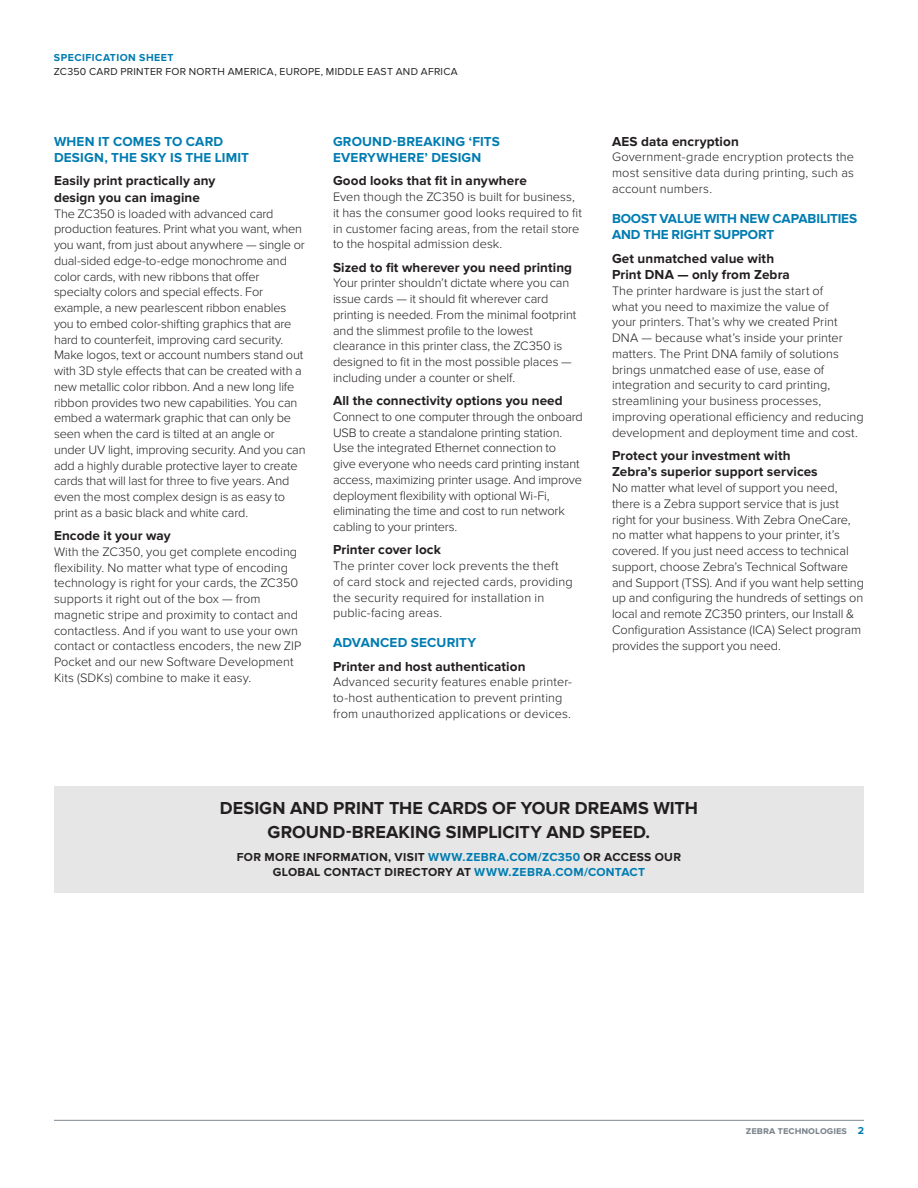
<style>
.page{position:relative;width:918px;height:1188px;background:#fff}
.page>*{position:absolute;margin:0;border:0;box-sizing:border-box;transform-origin:0 0}
.t1{font:700 18px/24px "Proxima Nova";letter-spacing:.005em;color:#231f20;text-align:center}
.t2{font:700 13.5px/16.5px "Proxima Nova";letter-spacing:.01em;color:#231f20}
.t3{font:700 13.5px/16.5px "Proxima Nova";letter-spacing:.01em;color:#007cb1}
.t4{font:700 13.5px/16.5px "Proxima Nova";letter-spacing:-.01em;color:#007cb1}
.t5{font:300 12.75px/15.8px "Proxima Nova";letter-spacing:-.005em;color:#231f20}
.t6{font:700 12px/15.3px "Proxima Nova";letter-spacing:.03em;color:#231f20;text-align:center}
.t7{font:10.5px "Proxima Nova";letter-spacing:.025em;color:#231f20}
.t8{font:700 10.5px "Proxima Nova";color:#7e868d}
.t9{font:700 10.5px "Proxima Nova";letter-spacing:.045em;color:#007cb1}
.s1{color:#007cb1}
</style>
<div class="page">
<hr style="left:54px;top:1120px;width:810px;height:1px;background:#7e868d">
<div style="left:54px;top:786px;width:810px;height:106px;background:#e6e6e7"></div>
<p class="t9" style="left:54px;top:51px;width:121px">SPECIFICATION SHEET</p>
<p class="t7" style="left:54px;top:66px;width:405px">ZC350 CARD PRINTER FOR NORTH AMERICA, EUROPE, MIDDLE EAST AND AFRICA</p>
<p class="t3" style="left:54px;top:133px;width:197px">WHEN IT COMES TO CARD<br>DESIGN, THE SKY IS THE LIMIT</p>
<p class="t2" style="left:54px;top:173px;width:163px">Easily print practically any design you can imagine</p>
<p class="t5" style="left:54px;top:206px;width:253px">The ZC350 is loaded with advanced card production features. Print what you want, when you want, from just about anywhere — single or dual-sided edge-to-edge monochrome and color cards, with new ribbons that offer specialty colors and special effects. For example, a new pearlescent ribbon enables you to embed color-shifting graphics that are hard to counterfeit, improving card security.<br>Make logos, text or account numbers stand out with 3D style effects that can be created with a new metallic color ribbon. And a new long life ribbon provides two new capabilities. You can embed a watermark graphic that can only be seen when the card is tilted at an angle or under UV light, improving security. And you can add a highly durable protective layer to create cards that will last for three to five years. And even the most complex design is as easy to print as a basic black and white card.</p>
<p class="t2" style="left:54px;top:528px;width:118px">Encode it your way</p>
<p class="t5" style="left:54px;top:544px;width:249px">With the ZC350, you get complete encoding flexibility. No matter what type of encoding technology is right for your cards, the ZC350 supports it right out of the box — from magnetic stripe and proximity to contact and contactless. And if you want to use your own contact or contactless encoders, the new ZIP Pocket and our new Software Development Kits (SDKs) combine to make it easy.</p>
<p class="t3" style="left:333px;top:133px;width:169px">GROUND-BREAKING ‘FITS<br>EVERYWHERE’ DESIGN</p>
<p class="t2" style="left:333px;top:173px;width:195px">Good looks that fit in anywhere</p>
<p class="t5" style="left:333px;top:189px;width:250px">Even though the ZC350 is built for business, it has the consumer good looks required to fit in customer facing areas, from the retail store to the hospital admission desk.</p>
<p class="t2" style="left:333px;top:259px;width:241px">Sized to fit wherever you need printing</p>
<p class="t5" style="left:333px;top:275px;width:245px">Your printer shouldn’t dictate where you can issue cards — it should fit wherever card printing is needed. From the minimal footprint and the slimmest profile to the lowest clearance in this printer class, the ZC350 is designed to fit in the most possible places — including under a counter or shelf.</p>
<p class="t2" style="left:333px;top:393px;width:231px">All the connectivity options you need</p>
<p class="t5" style="left:333px;top:409px;width:251px">Connect to one computer through the onboard USB to create a standalone printing station.<br>Use the integrated Ethernet connection to<br>give everyone who needs card printing instant access, maximizing printer usage. And improve deployment flexibility with optional Wi-Fi, eliminating the time and cost to run network cabling to your printers.</p>
<p class="t2" style="left:333px;top:542px;width:109px">Printer cover lock</p>
<p class="t5" style="left:333px;top:558px;width:241px">The printer cover lock prevents the theft<br>of card stock and rejected cards, providing the security required for installation in public-facing areas.</p>
<p class="t3" style="left:333px;top:635px;width:145px">ADVANCED SECURITY</p>
<p class="t2" style="left:333px;top:658px;width:194px">Printer and host authentication</p>
<p class="t5" style="left:333px;top:674px;width:241px">Advanced security features enable printer&shy;to-host authentication to prevent printing from unauthorized applications or devices.</p>
<p class="t2" style="left:612px;top:133px;width:128px">AES data encryption</p>
<p class="t5" style="left:612px;top:149px;width:244px;text-align:justify">Government-grade encryption protects the most sensitive data during printing, such as account numbers.</p>
<p class="t4" style="left:612px;top:210px;width:247px">BOOST VALUE WITH NEW CAPABILITIES<br>AND THE RIGHT SUPPORT</p>
<p class="t2" style="left:612px;top:250px;width:179px">Get unmatched value with<br>Print DNA — only from Zebra</p>
<p class="t5" style="left:612px;top:283px;width:253px">The printer hardware is just the start of<br>what you need to maximize the value of<br>your printers. That’s why we created Print DNA — because what’s inside your printer matters. The Print DNA family of solutions brings unmatched ease of use, ease of integration and security to card printing, streamlining your business processes, improving operational efficiency and reducing development and deployment time and cost.</p>
<p class="t2" style="left:612px;top:447px;width:207px">Protect your investment with<br>Zebra’s superior support services</p>
<p class="t5" style="left:612px;top:480px;width:254px">No matter what level of support you need, there is a Zebra support service that is just right for your business. With Zebra OneCare, no matter what happens to your printer, it’s covered. If you just need access to technical support, choose Zebra’s Technical Software and Support (TSS). And if you want help setting up and configuring the hundreds of settings on local and remote ZC350 printers, our Install &amp; Configuration Assistance (ICA) Select program provides the support you need.</p>
<h1 class="t1" style="left:220px;top:797px;width:480px">DESIGN AND PRINT THE CARDS OF YOUR DREAMS WITH<br>GROUND-BREAKING SIMPLICITY AND SPEED.</h1>
<p class="t6" style="left:237px;top:849px;width:446px">FOR MORE INFORMATION, VISIT <span class="s1">WWW.ZEBRA.COM/ZC350</span> OR ACCESS OUR<br>GLOBAL CONTACT DIRECTORY AT <span class="s1">WWW.ZEBRA.COM/CONTACT</span></p>
<p class="t8" style="left:746px;top:1124px;width:120px">zebra technologies <span class="s1">2</span></p>
</div>
